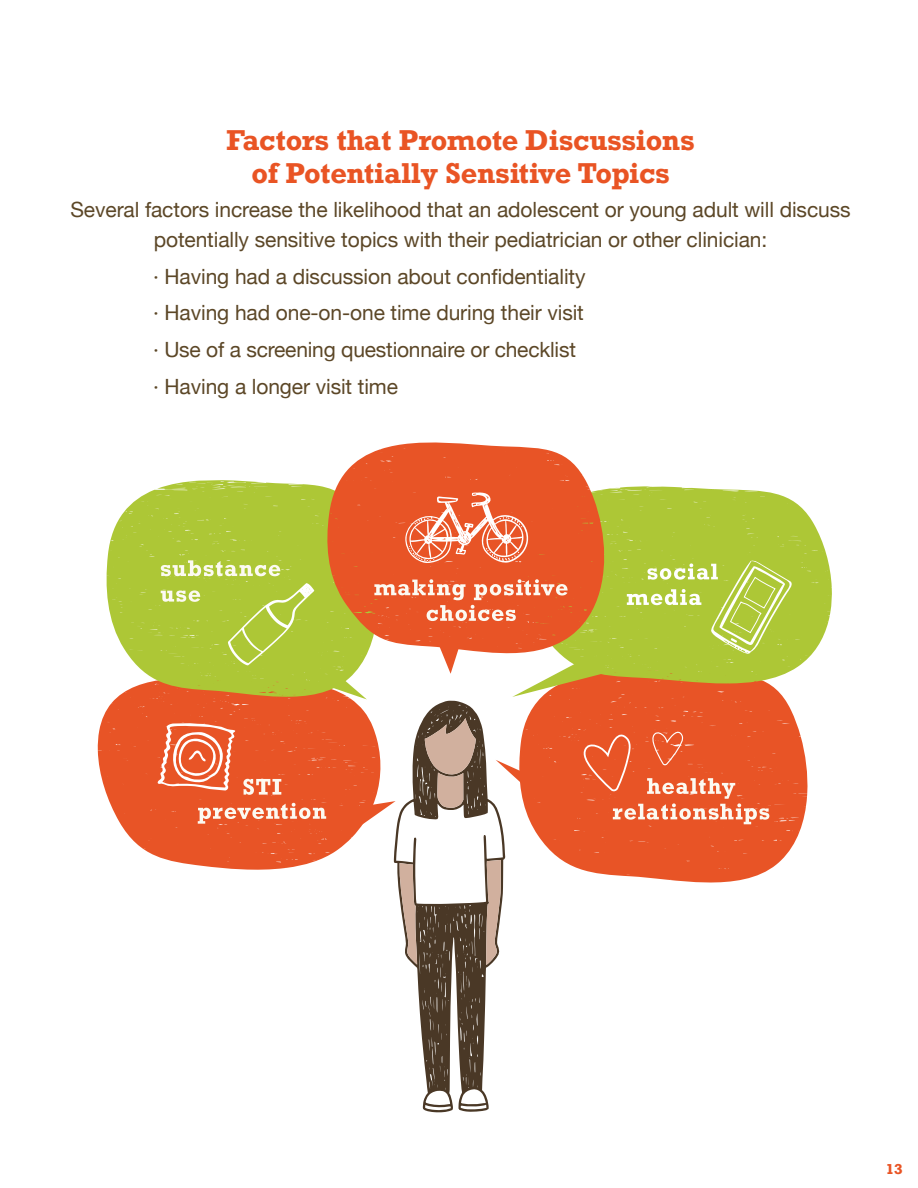
<style>
.page{position:relative;width:918px;height:1188px;background:#fff}
.page>*{position:absolute;margin:0;border:0;box-sizing:border-box;transform-origin:0 0}
.t1{font:700 27px/33px "Rockwell";letter-spacing:-.01em;color:#e95424;text-align:center}
.t2{font:21px/30px "Helvetica Neue";letter-spacing:-.005em;color:#5c4727;text-align:center}
.t3{font:700 13.5px "Rockwell";color:#e95424}
</style>
<div class="page">
<svg style="left:524px;top:684px;width:284px;height:199px;fill:#e85426"></svg>
<svg style="left:505px;top:726px;width:264px;height:99px;background:#eb6c45"></svg>
<svg style="left:609px;top:486px;width:223px;height:198px;background:#b9cc51"></svg>
<svg style="left:512px;top:654px;width:98px;height:43px"></svg>
<svg style="left:627px;top:560px;width:166px;height:96px;background:#b7ce50"></svg>
<svg style="left:98px;top:709px;width:283px;height:161px;fill:#e85426"></svg>
<svg style="left:243px;top:779px;width:38px;height:16px"></svg>
<svg style="left:198px;top:801px;width:196px;height:32px"></svg>
<svg style="left:158px;top:723px;width:77px;height:68px"></svg>
<svg style="left:106px;top:480px;width:261px;height:229px;background:#bbc149"></svg>
<svg style="left:322px;top:676px;width:45px;height:23px"></svg>
<svg style="left:161px;top:560px;width:119px;height:16px"></svg>
<svg style="left:161px;top:590px;width:39px;height:12px"></svg>
<svg style="left:228px;top:583px;width:86px;height:82px;background:#b5cc49"></svg>
<svg style="left:325px;top:442px;width:284px;height:223px;background:#e37d48"></svg>
<svg style="left:436px;top:639px;width:25px;height:35px"></svg>
<svg style="left:404px;top:492px;width:126px;height:71px;background:#ed7e5b"></svg>
<svg style="left:374px;top:579px;width:194px;height:42px;background:#ec7b55"></svg>
<svg style="left:394px;top:701px;width:111px;height:412px"></svg>
<svg style="left:425px;top:718px;width:51px;height:90px;background:#9c8270"></svg>
<svg style="left:486px;top:860px;width:15px;height:105px;background:#c2a798"></svg>
<svg style="left:400px;top:863px;width:17px;height:102px"></svg>
<p class="t1" style="left:227px;top:123px;width:469px">Factors that Promote Discussions of Potentially Sensitive Topics</p>
<p class="t2" style="left:70px;top:196px;width:782px">Several factors increase the likelihood that an adolescent or young adult will discuss potentially sensitive topics with their pediatrician or other clinician:</p>
<p class="t2" style="left:153px;top:262px;width:434px">· Having had a discussion about confidentiality</p>
<p class="t2" style="left:153px;top:299px;width:432px">· Having had one-on-one time during their visit</p>
<p class="t2" style="left:153px;top:336px;width:424px">· Use of a screening questionnaire or checklist</p>
<p class="t2" style="left:153px;top:373px;width:246px">· Having a longer visit time</p>
<p class="t3" style="left:886px;top:1160px;width:18px">13</p>
</div>
